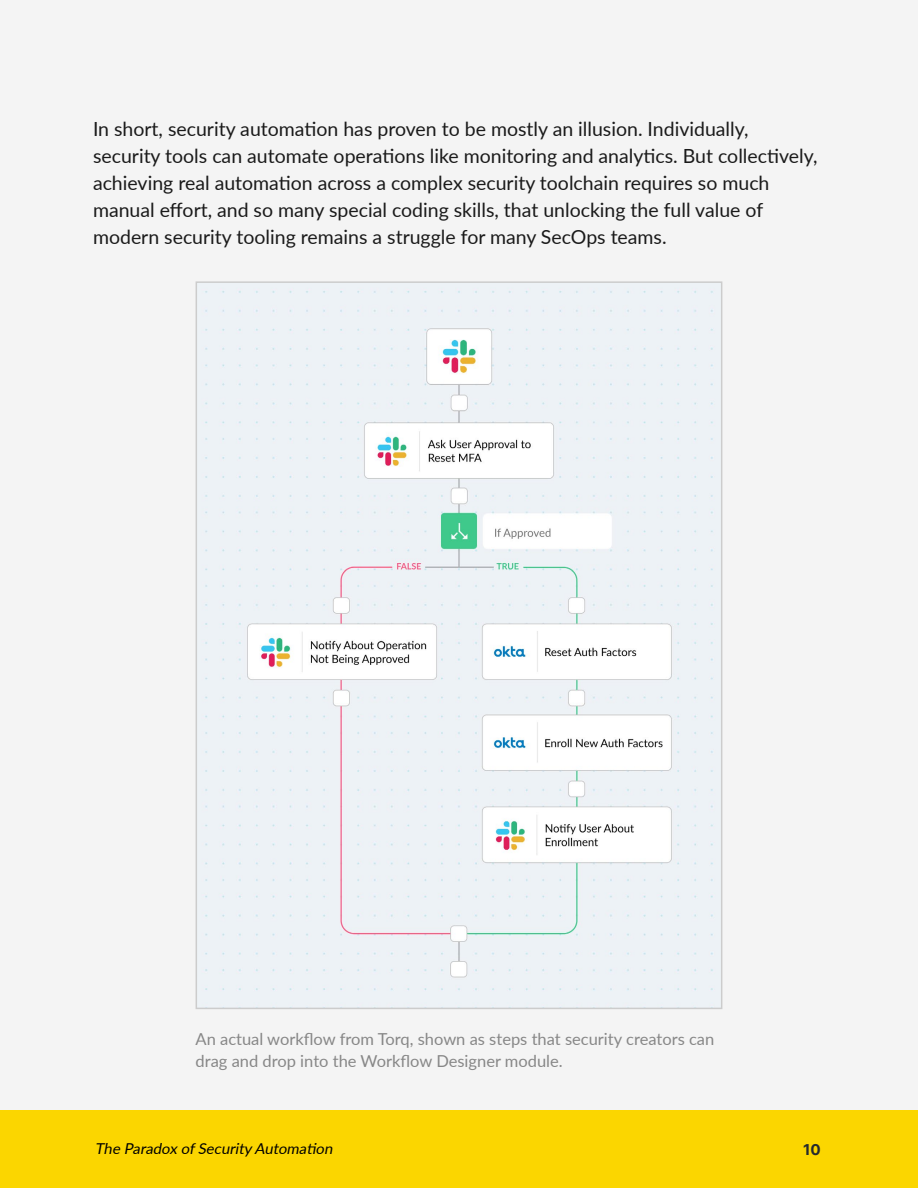
<style>
.page{position:relative;width:918px;height:1188px;background:#f4f4f4}
.page>*{position:absolute;margin:0;border:0;box-sizing:border-box;transform-origin:0 0}
.t1{font:19.5px/27px "Lato";color:#1a1a1a}
.t2{font:16.5px/22.5px "Lato";color:#878787}
.t3{font:italic 15px "Lato";color:#000}
.t4{font:700 15px "Inter";color:#24292e}
</style>
<div class="page">
<div style="left:0;top:1110px;width:918px;height:78px;background:#fbd600"></div>
<img style="left:202px;top:288px;width:513px;height:716px">
<p class="t1" style="left:93px;top:114px;width:726px">In short, security automation has proven to be mostly an illusion. Individually, security tools can automate operations like monitoring and analytics. But collectively, achieving real automation across a complex security toolchain requires so much manual effort, and so many special coding skills, that unlocking the full value of modern security tooling remains a struggle for many SecOps teams.</p>
<p class="t2" style="left:196px;top:1027px;width:520px">An actual workflow from Torq, shown as steps that security creators can drag and drop into the Workflow Designer module.</p>
<p class="t3" style="left:95px;top:1138px;width:243px">The Paradox ofSecurity Automation</p>
<p class="t4" style="left:803px;top:1138px;width:19px">10</p>
</div>
